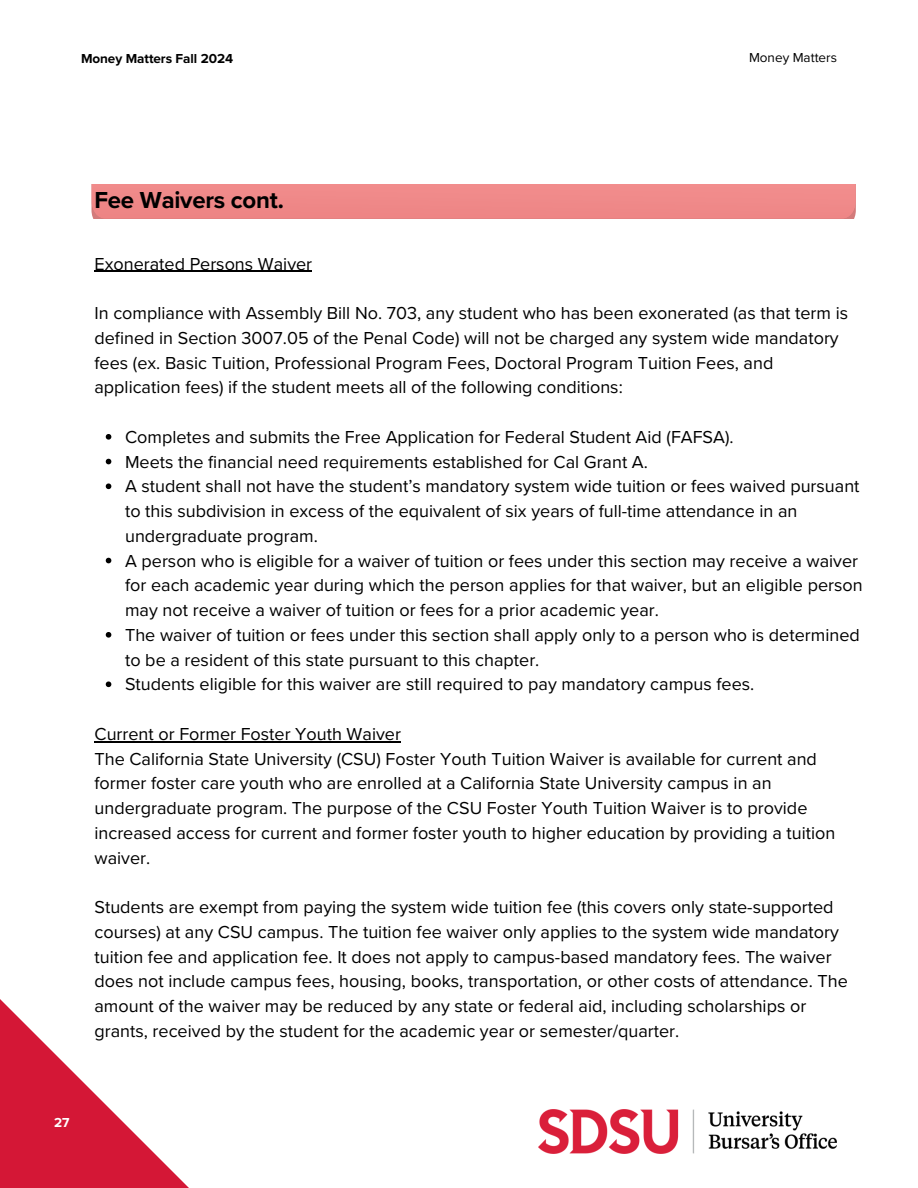
<style>
.page{position:relative;width:918px;height:1188px;background:#fff}
.page>*{position:absolute;margin:0;border:0;box-sizing:border-box;transform-origin:0 0}
.t1{font:700 24px "Proxima Nova";letter-spacing:-.01em;color:#000}
.t2{font:18px/24.8px "Proxima Nova";color:#000}
.t3{font:700 13.5px "Proxima Nova";letter-spacing:-.005em;color:#000}
.t4{font:13.5px "Proxima Nova";color:#000}
.t5{font:700 13.5px "Proxima Nova";color:#fff}
</style>
<div class="page">
<svg style="left:0;top:999px;width:189px;height:189px"></svg>
<img style="left:539px;top:1110px;width:298px;height:44px">
<div style="left:92px;top:184px;width:764px;height:35px;background:#ef8888"></div>
<hr style="left:94px;top:271px;width:218px;height:1px;background:#000">
<svg style="left:106px;top:434px;width:5px;height:6px"></svg>
<svg style="left:106px;top:459px;width:5px;height:5px"></svg>
<svg style="left:106px;top:483px;width:5px;height:6px"></svg>
<svg style="left:106px;top:558px;width:5px;height:5px"></svg>
<svg style="left:106px;top:632px;width:5px;height:6px"></svg>
<svg style="left:106px;top:681px;width:5px;height:6px"></svg>
<hr style="left:94px;top:741px;width:307px;height:1px;background:#000">
<p class="t3" style="left:81px;top:51px;width:154px">Money Matters Fall 2024</p>
<h1 class="t4" style="left:749px;top:50px;width:89px">Money Matters</h1>
<h2 class="t1" style="left:94px;top:186px;width:191px">Fee Waivers cont.</h2>
<h2 class="t2" style="left:94px;top:252px;width:219px">Exonerated Persons Waiver</h2>
<p class="t2" style="left:94px;top:301px;width:755px">In compliance with Assembly Bill No. 703, any student who has been exonerated (as that term is defined in Section 3007.05 of the Penal Code) will not be charged any system wide mandatory fees (ex. Basic Tuition, Professional Program Fees, Doctoral Program Tuition Fees, and application fees) if the student meets all of the following conditions:</p>
<p class="t2" style="left:125px;top:425px;width:610px">Completes and submits the Free Application for Federal Student Aid (FAFSA).</p>
<p class="t2" style="left:125px;top:450px;width:524px">Meets the financial need requirements established for Cal Grant A.</p>
<p class="t2" style="left:125px;top:475px;width:736px">A student shall not have the student’s mandatory system wide tuition or fees waived pursuant to this subdivision in excess of the equivalent of six years of full-time attendance in an undergraduate program.</p>
<p class="t2" style="left:125px;top:549px;width:739px">A person who is eligible for a waiver of tuition or fees under this section may receive a waiver for each academic year during which the person applies for that waiver, but an eligible person may not receive a waiver of tuition or fees for a prior academic year.</p>
<p class="t2" style="left:125px;top:623px;width:736px">The waiver of tuition or fees under this section shall apply only to a person who is determined to be a resident of this state pursuant to this chapter.</p>
<h2 class="t2" style="left:125px;top:673px;width:631px">Students eligible for this waiver are still required to pay mandatory campus fees.</h2>
<h2 class="t2" style="left:94px;top:722px;width:742px">Current or Former Foster Youth Waiver<br>The California State University (CSU) Foster Youth Tuition Waiver is available for current and former foster care youth who are enrolled at a California State University campus in an undergraduate program. The purpose of the CSU Foster Youth Tuition Waiver is to provide increased access for current and former foster youth to higher education by providing a tuition waiver.</h2>
<p class="t2" style="left:94px;top:895px;width:755px">Students are exempt from paying the system wide tuition fee (this covers only state-supported courses) at any CSU campus. The tuition fee waiver only applies to the system wide mandatory tuition fee and application fee. It does not apply to campus-based mandatory fees. The waiver does not include campus fees, housing, books, transportation, or other costs of attendance. The amount of the waiver may be reduced by any state or federal aid, including scholarships or grants, received by the student for the academic year or semester/quarter.</p>
<p class="t5" style="left:54px;top:1115px;width:17px">27</p>
</div>
